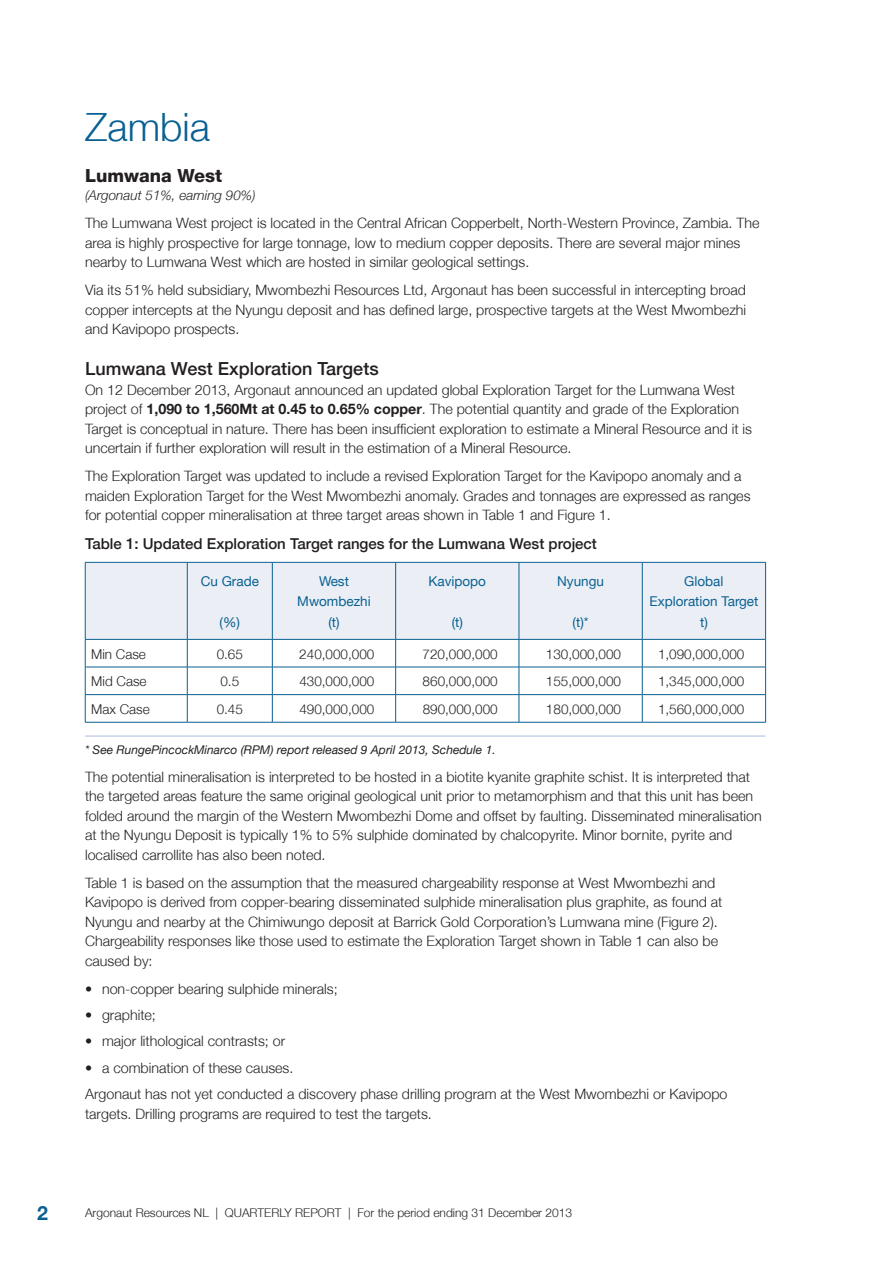
<style>
.page{position:relative;width:893px;height:1263px;background:#fff}
.page>*{position:absolute;margin:0;border:0;box-sizing:border-box;transform-origin:0 0}
.t1{font:300 39px "Helvetica Neue";color:#096092}
.t2{font:700 19.5px "Helvetica Neue";color:#096092}
.t3{font:500 18px "Helvetica Neue";color:#231f20}
.t4{font:800 18px "Helvetica Neue";color:#231f20}
.t5{font:500 15px "Helvetica Neue";color:#231f20}
.t6{font:300 14.25px/19.5px "Helvetica Neue";color:#231f20}
.t7{font:300 13.5px "Helvetica Neue";color:#231f20}
.t8{font:13.5px/20.4px "Helvetica Neue";color:#096092;text-align:center}
.t9{font:italic 300 13.5px "Helvetica Neue";color:#231f20}
.t10{font:300 12px "Helvetica Neue";color:#231f20}
.t11{font:italic 12px "Helvetica Neue";color:#231f20}
.s1{font-weight:700}
</style>
<div class="page">
<hr style="left:85px;top:735px;width:680px;height:2px;background:#c6d2ea">
<div style="left:86px;top:563px;width:679px;height:76px;background:#ebeff5"></div>
<svg style="left:86px;top:640px;width:679px;height:82px"></svg>
<hr style="left:187px;top:562px;width:1px;height:77px;background:#096092">
<hr style="left:272px;top:562px;width:1px;height:77px;background:#096092">
<hr style="left:395px;top:562px;width:1px;height:77px;background:#096092">
<hr style="left:519px;top:562px;width:1px;height:77px;background:#096092">
<hr style="left:642px;top:562px;width:1px;height:77px;background:#096092">
<hr style="left:85px;top:667px;width:102px;height:1px;background:#096092">
<hr style="left:187px;top:667px;width:85px;height:1px;background:#096092">
<hr style="left:272px;top:667px;width:124px;height:1px;background:#096092">
<hr style="left:396px;top:667px;width:123px;height:1px;background:#096092">
<hr style="left:519px;top:667px;width:123px;height:1px;background:#096092">
<hr style="left:642px;top:667px;width:124px;height:1px;background:#096092">
<hr style="left:85px;top:694px;width:102px;height:1px;background:#096092">
<svg style="left:85px;top:640px;width:1px;height:82px"></svg>
<hr style="left:187px;top:694px;width:85px;height:1px;background:#096092">
<svg style="left:187px;top:640px;width:1px;height:82px"></svg>
<hr style="left:272px;top:694px;width:124px;height:1px;background:#096092">
<svg style="left:272px;top:640px;width:1px;height:82px"></svg>
<hr style="left:396px;top:694px;width:123px;height:1px;background:#096092">
<svg style="left:395px;top:640px;width:1px;height:82px"></svg>
<hr style="left:519px;top:694px;width:123px;height:1px;background:#096092">
<svg style="left:519px;top:640px;width:1px;height:82px"></svg>
<hr style="left:642px;top:694px;width:124px;height:1px;background:#096092">
<svg style="left:642px;top:640px;width:1px;height:82px"></svg>
<svg style="left:765px;top:640px;width:1px;height:82px"></svg>
<hr style="left:85px;top:722px;width:102px;height:1px;background:#096092">
<hr style="left:187px;top:722px;width:85px;height:1px;background:#096092">
<hr style="left:272px;top:722px;width:124px;height:1px;background:#096092">
<hr style="left:396px;top:722px;width:123px;height:1px;background:#096092">
<hr style="left:519px;top:722px;width:123px;height:1px;background:#096092">
<hr style="left:642px;top:722px;width:124px;height:1px;background:#096092">
<hr style="left:85px;top:562px;width:102px;height:1px;background:#096092">
<hr style="left:85px;top:562px;width:1px;height:77px;background:#096092">
<hr style="left:187px;top:562px;width:85px;height:1px;background:#096092">
<hr style="left:272px;top:562px;width:124px;height:1px;background:#096092">
<hr style="left:396px;top:562px;width:123px;height:1px;background:#096092">
<hr style="left:519px;top:562px;width:123px;height:1px;background:#096092">
<hr style="left:642px;top:562px;width:124px;height:1px;background:#096092">
<hr style="left:765px;top:562px;width:1px;height:77px;background:#096092">
<hr style="left:85px;top:639px;width:102px;height:1px;background:#096092">
<hr style="left:187px;top:639px;width:85px;height:1px;background:#096092">
<hr style="left:272px;top:639px;width:124px;height:1px;background:#096092">
<hr style="left:396px;top:639px;width:123px;height:1px;background:#096092">
<hr style="left:519px;top:639px;width:123px;height:1px;background:#096092">
<hr style="left:642px;top:639px;width:124px;height:1px;background:#096092">
<h1 class="t1" style="left:85px;top:103px;width:126px">Zambia</h1>
<p class="t4" style="left:85px;top:165px;width:139px">Lumwana West</p>
<p class="t9" style="left:85px;top:187px;width:172px">(Argonaut 51%, earning 90%)</p>
<p class="t6" style="left:85px;top:213px;width:676px">The Lumwana West project is located in the Central African Copperbelt, North-Western Province, Zambia. The area is highly prospective for large tonnage, low to medium copper deposits. There are several major mines nearby to Lumwana West which are hosted in similar geological settings.</p>
<p class="t6" style="left:85px;top:280px;width:663px;text-align:justify">Via its 51% held subsidiary, Mwombezhi Resources Ltd, Argonaut has been successful in intercepting broad copper intercepts at the Nyungu deposit and has defined large, prospective targets at the West Mwombezhi and Kavipopo prospects.</p>
<p class="t3" style="left:85px;top:358px;width:295px">Lumwana West Exploration Targets</p>
<p class="t6" style="left:85px;top:379px;width:669px">On 12 December 2013, Argonaut announced an updated global Exploration Target for the Lumwana West project of <span class="s1">1,090 to 1,560Mt at 0.45 to 0.65% copper</span>. The potential quantity and grade of the Exploration Target is conceptual in nature. There has been insufficient exploration to estimate a Mineral Resource and it is uncertain if further exploration will result in the estimation of a Mineral Resource.</p>
<p class="t6" style="left:85px;top:466px;width:667px">The Exploration Target was updated to include a revised Exploration Target for the Kavipopo anomaly and a maiden Exploration Target for the West Mwombezhi anomaly. Grades and tonnages are expressed as ranges for potential copper mineralisation at three target areas shown in Table 1 and Figure 1.</p>
<p class="t5" style="left:85px;top:535px;width:513px">Table 1: Updated Exploration Target ranges for the Lumwana West project</p>
<p class="t8" style="left:201px;top:570px;width:60px">Cu Grade</p>
<p class="t8" style="left:220px;top:611px;width:22px">(%)</p>
<p class="t8" style="left:649px;top:570px;width:110px">Global<br>Exploration Target t)</p>
<p class="t8" style="left:297px;top:570px;width:75px">West<br>Mwombezhi (t)</p>
<p class="t8" style="left:429px;top:570px;width:59px">Kavipopo</p>
<p class="t8" style="left:557px;top:570px;width:48px">Nyungu</p>
<p class="t8" style="left:573px;top:611px;width:17px">(t)*</p>
<p class="t8" style="left:452px;top:611px;width:13px">(t)</p>
<p class="t7" style="left:91px;top:645px;width:56px">Min Case</p>
<p class="t7" style="left:217px;top:645px;width:28px">0.65</p>
<p class="t7" style="left:299px;top:645px;width:77px">240,000,000</p>
<p class="t7" style="left:423px;top:645px;width:77px">720,000,000</p>
<p class="t7" style="left:546px;top:645px;width:77px">130,000,000</p>
<p class="t7" style="left:658px;top:645px;width:88px">1,090,000,000</p>
<p class="t7" style="left:91px;top:673px;width:57px">Mid Case</p>
<p class="t7" style="left:220px;top:673px;width:20px">0.5</p>
<p class="t7" style="left:299px;top:673px;width:77px">430,000,000</p>
<p class="t7" style="left:423px;top:673px;width:77px">860,000,000</p>
<p class="t7" style="left:546px;top:673px;width:77px">155,000,000</p>
<p class="t7" style="left:658px;top:673px;width:88px">1,345,000,000</p>
<p class="t7" style="left:91px;top:701px;width:60px">Max Case</p>
<p class="t7" style="left:217px;top:701px;width:28px">0.45</p>
<p class="t7" style="left:299px;top:701px;width:77px">490,000,000</p>
<p class="t7" style="left:423px;top:701px;width:77px">890,000,000</p>
<p class="t7" style="left:546px;top:701px;width:77px">180,000,000</p>
<p class="t7" style="left:658px;top:701px;width:88px">1,560,000,000</p>
<p class="t11" style="left:85px;top:742px;width:412px">* See RungePincockMinarco (RPM) report released 9 April 2013, Schedule 1.</p>
<p class="t6" style="left:85px;top:767px;width:678px">The potential mineralisation is interpreted to be hosted in a biotite kyanite graphite schist. It is interpreted that the targeted areas feature the same original geological unit prior to metamorphism and that this unit has been folded around the margin of the Western Mwombezhi Dome and offset by faulting. Disseminated mineralisation at the Nyungu Deposit is typically 1% to 5% sulphide dominated by chalcopyrite. Minor bornite, pyrite and localised carrollite has also been noted.</p>
<p class="t6" style="left:85px;top:873px;width:639px">Table 1 is based on the assumption that the measured chargeability response at West Mwombezhi and Kavipopo is derived from copper-bearing disseminated sulphide mineralisation plus graphite, as found at Nyungu and nearby at the Chimiwungo deposit at Barrick Gold Corporation’s Lumwana mine (Figure 2).<br>Chargeability responses like those used to estimate the Exploration Target shown in Table 1 can also be caused by:</p>
<p class="t6" style="left:85px;top:979px;width:254px">• non-copper bearing sulphide minerals;</p>
<p class="t6" style="left:85px;top:1005px;width:72px">• graphite;</p>
<p class="t6" style="left:85px;top:1031px;width:202px">• major lithological contrasts; or</p>
<p class="t6" style="left:85px;top:1054px;width:644px;line-height:26.2px">• a combination of these causes.<br>Argonaut has not yet conducted a discovery phase drilling program at the West Mwombezhi or Kavipopo</p>
<p class="t6" style="left:85px;top:1103px;width:348px">targets. Drilling programs are required to test the targets.</p>
<h2 class="t2" style="left:37px;top:1200px;width:12px">2</h2>
<p class="t10" style="left:85px;top:1205px;width:489px">Argonaut Resources NL | QUARTERLY REPORT | For the period ending 31 December 2013</p>
</div>
